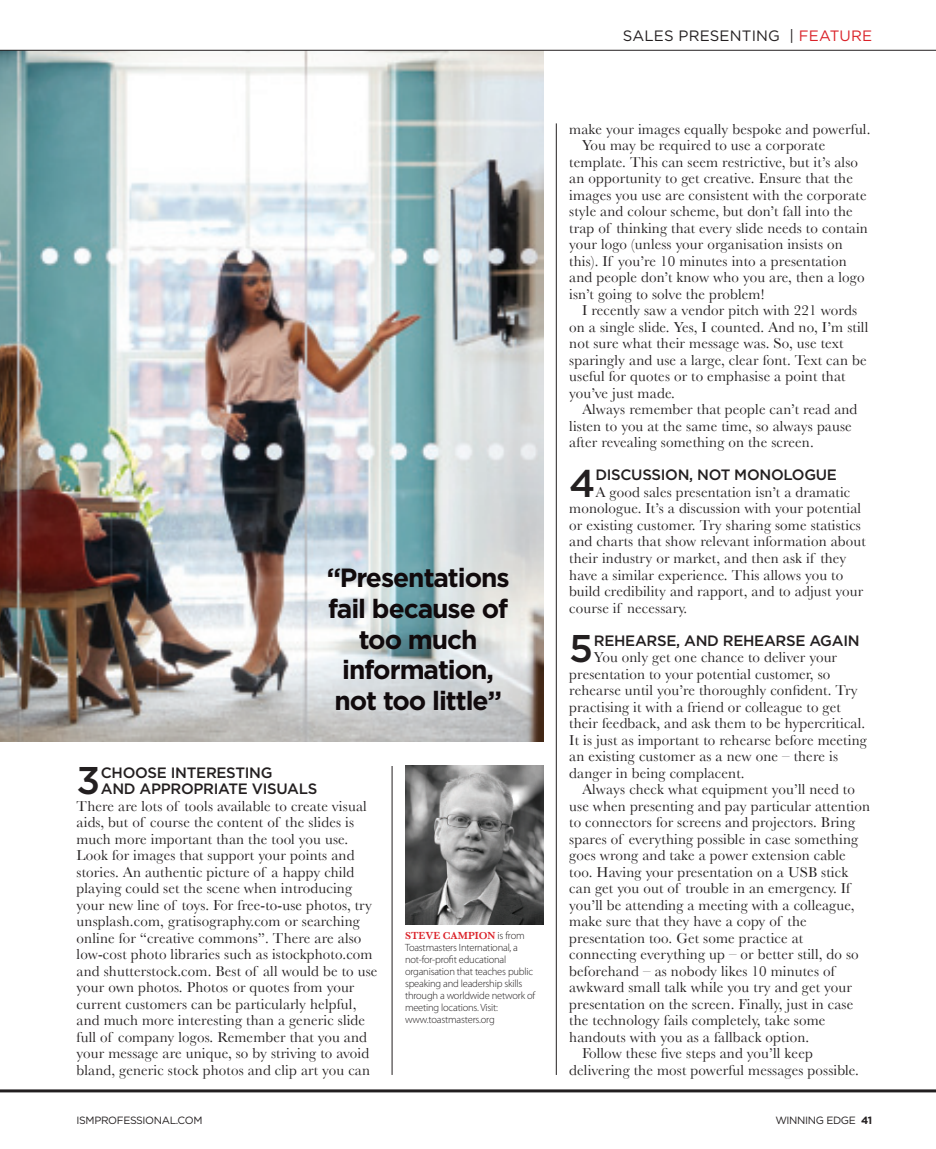
<style>
.page{position:relative;width:936px;height:1149px;background:#fff}
.page>*{position:absolute;margin:0;border:0;box-sizing:border-box;transform-origin:0 0}
.t1{font:500 38.55px "Gotham";color:#231f20}
.t2{font:700 26.25px/30.8px "Gotham";letter-spacing:-.04em;color:#110a0c;text-align:center}
.t3{font:15px/16.5px "Baskerville";letter-spacing:.01em;color:#231f20}
.t4{font:500 15px/16.5px "Gotham";letter-spacing:-.02em;color:#231f20}
.t5{font:15px "Gotham";letter-spacing:.01em;color:#231f20}
.t6{font:300 10.5px/12px "Myriad Pro";letter-spacing:-.02em;color:#231f20}
.t7{font:10.5px "Gotham";letter-spacing:-.035em;color:#231f20}
.s1{font-family:"Baskerville";font-weight:600;color:#da2128}
.s2{color:#da2128}
.s3{font-weight:700}
</style>
<div class="page">
<img style="left:0;top:51px;width:543px;height:690px">
<hr style="left:0;top:1089px;width:935px;height:3px;background:#231f20">
<hr style="left:0;top:50px;width:935px;height:1px;background:#231f20">
<hr style="left:392px;top:765px;width:1px;height:309px;background:#231f20">
<hr style="left:556px;top:123px;width:1px;height:951px;background:#231f20">
<img style="left:405px;top:765px;width:138px;height:159px">
<p class="t2" style="left:327px;top:561px;width:184px">“Presentations fail because of too much information, not too little”</p>
<p class="t1" style="left:77px;top:758px;width:25px">3</p>
<p class="t4" style="left:101px;top:763px;width:218px">CHOOSE INTERESTING<br>AND APPROPRIATE VISUALS</p>
<p class="t3" style="left:77px;top:797px;width:302px">There are lots of tools available to create visual aids, but of course the content of the slides is much more important than the tool you use.<br>Look for images that support your points and stories. An authentic picture of a happy child playing could set the scene when introducing your new line of toys. For free-to-use photos, try unsplash.com, gratisography.com or searching online for “creative commons”. There are also low-cost photo libraries such as istockphoto.com and shutterstock.com. Best of all would be to use your own photos. Photos or quotes from your current customers can be particularly helpful, and much more interesting than a generic slide full of company logos. Remember that you and your message are unique, so by striving to avoid bland, generic stock photos and clip art you can</p>
<p class="t7" style="left:77px;top:1113px;width:127px">ISMPROFESSIONAL.COM</p>
<p class="t6" style="left:405px;top:929px;width:132px"><span class="s1">STEVE CAMPION</span> is from<br>Toastmasters International, a not-for-profit educational organisation that teaches public speaking and leadership skills through a worldwide network of meeting locations. Visit: www.toastmasters.org</p>
<p class="t5" style="left:623px;top:27px;width:251px">SALES PRESENTING | <span class="s2">FEATURE</span></p>
<p class="t3" style="left:569px;top:120px;width:303px">make your images equally bespoke and powerful.</p>
<p class="t3" style="left:569px;top:137px;width:300px;text-indent:13px">You may be required to use a corporate template. This can seem restrictive, but it’s also an opportunity to get creative. Ensure that the images you use are consistent with the corporate style and colour scheme, but don’t fall into the trap of thinking that every slide needs to contain your logo (unless your organisation insists on this). If you’re 10 minutes into a presentation and people don’t know who you are, then a logo isn’t going to solve the problem!</p>
<p class="t3" style="left:569px;top:302px;width:300px;text-indent:13px">I recently saw a vendor pitch with 221 words on a single slide. Yes, I counted. And no, I’m still not sure what their message was. So, use text sparingly and use a large, clear font. Text can be useful for quotes or to emphasise a point that you’ve just made.</p>
<p class="t3" style="left:569px;top:401px;width:290px;text-indent:13px">Always remember that people can’t read and listen to you at the same time, so always pause after revealing something on the screen.</p>
<p class="t1" style="left:569px;top:461px;width:28px">4</p>
<p class="t4" style="left:595px;top:466px;width:243px">DISCUSSION, NOT MONOLOGUE</p>
<p class="t3" style="left:569px;top:483px;width:298px;text-indent:26px">A good sales presentation isn’t a dramatic monologue. It’s a discussion with your potential or existing customer. Try sharing some statistics and charts that show relevant information about their industry or market, and then ask if they have a similar experience. This allows you to build credibility and rapport, and to adjust your course if necessary.</p>
<p class="t1" style="left:569px;top:626px;width:25px">5</p>
<p class="t4" style="left:593px;top:631px;width:267px">REHEARSE, AND REHEARSE AGAIN</p>
<p class="t3" style="left:569px;top:648px;width:299px;text-indent:25px">You only get one chance to deliver your presentation to your potential customer, so rehearse until you’re thoroughly confident. Try practising it with a friend or colleague to get their feedback, and ask them to be hypercritical.<br>It is just as important to rehearse before meeting an existing customer as a new one – there is danger in being complacent.</p>
<p class="t3" style="left:569px;top:780px;width:302px;text-indent:13px">Always check what equipment you’ll need to use when presenting and pay particular attention to connectors for screens and projectors. Bring spares of everything possible in case something goes wrong and take a power extension cable too. Having your presentation on a USB stick can get you out of trouble in an emergency. If you’ll be attending a meeting with a colleague, make sure that they have a copy of the presentation too. Get some practice at connecting everything up – or better still, do so beforehand – as nobody likes 10 minutes of awkward small talk while you try and get your presentation on the screen. Finally, just in case the technology fails completely, take some handouts with you as a fallback option.</p>
<p class="t3" style="left:569px;top:1044px;width:291px;text-indent:13px">Follow these five steps and you’ll keep delivering the most powerful messages possible.</p>
<p class="t7" style="left:775px;top:1113px;width:98px">WINNING EDGE <span class="s3">41</span></p>
</div>
